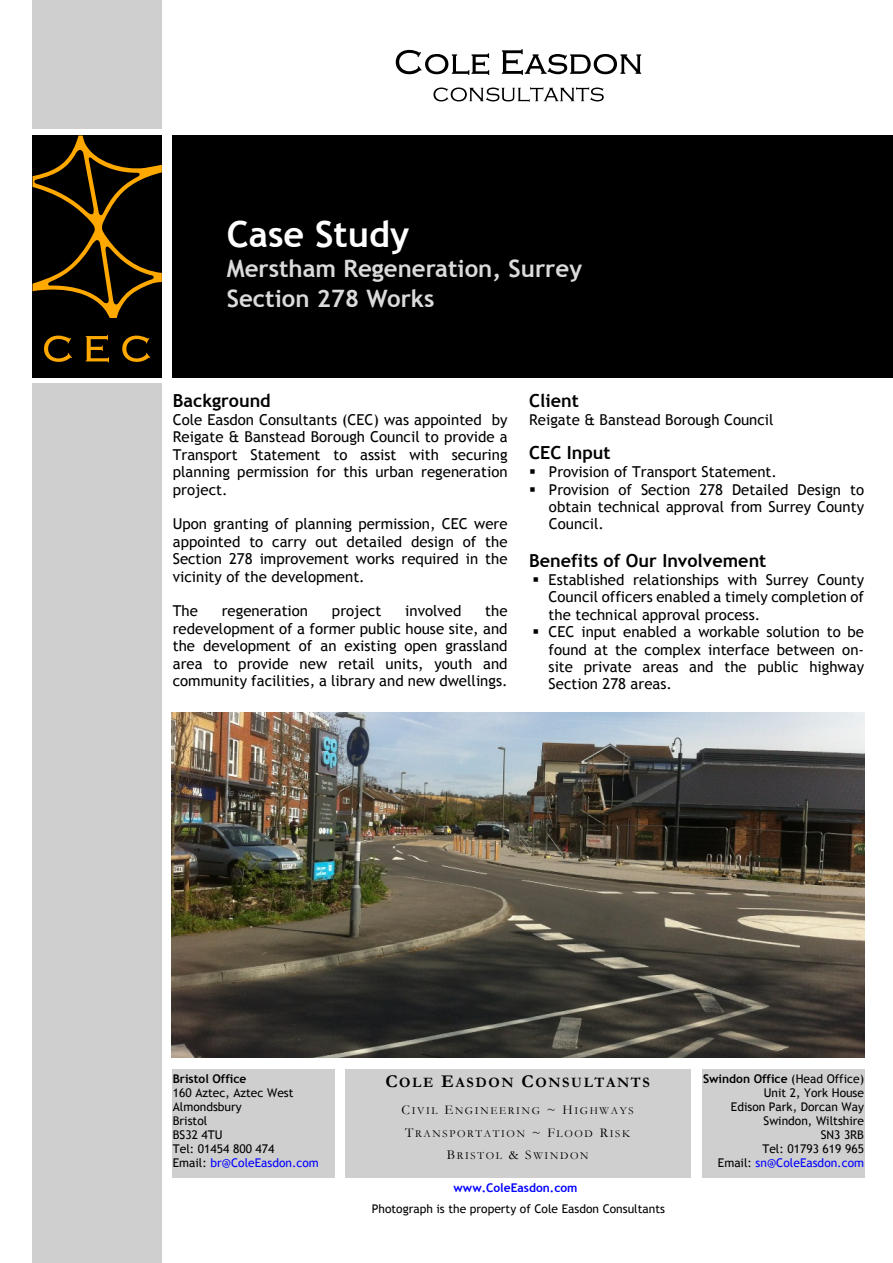
<style>
.page{position:relative;width:893px;height:1263px;background:#fff}
.page>*{position:absolute;margin:0;border:0;box-sizing:border-box;transform-origin:0 0}
.t1{font:700 36px "Trebuchet MS";color:#fff}
.t2{font:700 24px/30px "Trebuchet MS";color:#dbdbdb}
.t3{font:700 18px "Trebuchet MS";color:#000}
.t4{font:15px/17.4px "Trebuchet MS";color:#000;text-align:justify}
.t5{font:700 14.4px "Garamond";letter-spacing:.115em;color:#000}
.t6{font:12px/14px "Trebuchet MS";color:#000;text-align:right}
.t7{font:700 12px "Trebuchet MS";color:#00f}
.t8{font:700 12px "Trebuchet MS";color:#000}
.t9{font:10.8px/22.8px "Garamond";letter-spacing:.155em;color:#000;text-align:center}
.s1{color:#00f}
.s2{font-size:18px}
.s3{font-size:13.5px}
.s4{font-weight:700}
</style>
<div class="page">
<div style="left:33px;top:0;width:129px;height:1263px;background:#cfcfcf"></div>
<svg style="left:27px;top:130px;width:141px;height:253px"></svg>
<svg style="left:33px;top:136px;width:129px;height:184px;background:#261900"></svg>
<div style="left:32px;top:319px;width:129px;height:57px;background:#000"></div>
<svg style="left:44px;top:336px;width:28px;height:26px"></svg>
<svg style="left:86px;top:335px;width:23px;height:28px"></svg>
<svg style="left:122px;top:336px;width:28px;height:26px"></svg>
<div style="left:173px;top:136px;width:720px;height:242px;background:#000"></div>
<svg style="left:396px;top:50px;width:93px;height:25px"></svg>
<svg style="left:502px;top:49px;width:139px;height:26px"></svg>
<svg style="left:433px;top:87px;width:171px;height:15px"></svg>
<div style="left:702px;top:1069px;width:162px;height:108px;background:#cfcfcf"></div>
<div style="left:173px;top:1069px;width:162px;height:108px;background:#cfcfcf"></div>
<div style="left:346px;top:1069px;width:345px;height:108px;background:#cfcfcf"></div>
<img style="left:172px;top:712px;width:692px;height:346px">
<h1 class="t1" style="left:227px;top:220px;width:184px">Case Study</h1>
<h2 class="t2" style="left:227px;top:255px;width:357px">Merstham Regeneration, Surrey<br>Section 278 Works</h2>
<p class="t3" style="left:173px;top:394px;width:99px">Background</p>
<p class="t4" style="left:173px;top:412px;width:336px">Cole Easdon Consultants (CEC) was appointed by Reigate &amp; Banstead Borough Council to provide a Transport Statement to assist with securing planning permission for this urban regeneration project.</p>
<p class="t4" style="left:173px;top:517px;width:336px">Upon granting of planning permission, CEC were appointed to carry out detailed design of the Section 278 improvement works required in the vicinity of the development.</p>
<p class="t4" style="left:173px;top:604px;width:27px">The</p>
<p class="t4" style="left:222px;top:604px;width:88px">regeneration</p>
<p class="t4" style="left:332px;top:604px;width:51px">project</p>
<p class="t4" style="left:405px;top:604px;width:58px">involved</p>
<p class="t4" style="left:173px;top:604px;width:336px;text-indent:312px">the redevelopment of a former public house site, and the development of an existing open grassland area to provide new retail units, youth and community facilities, a library and new dwellings.</p>
<p class="t3" style="left:529px;top:394px;width:51px">Client</p>
<p class="t4" style="left:529px;top:412px;width:246px">Reigate &amp; Banstead Borough Council</p>
<p class="t3" style="left:529px;top:446px;width:83px">CEC Input</p>
<p class="t4" style="left:529px;top:464px;width:249px">▪ Provision of Transport Statement.</p>
<p class="t4" style="left:549px;top:482px;width:317px;text-indent:-20px">▪ Provision of Section 278 Detailed Design to obtain technical approval from Surrey County Council.</p>
<p class="t3" style="left:529px;top:554px;width:239px">Benefits of Our Involvement</p>
<p class="t4" style="left:549px;top:572px;width:317px;text-indent:-16px">▪ Established relationships with Surrey County Council officers enabled a timely completion of the technical approval process.</p>
<p class="t4" style="left:549px;top:624px;width:317px;text-indent:-16px">▪ CEC input enabled a workable solution to be found at the complex interface between on&shy;site private areas and the public highway Section 278 areas.</p>
<p class="t8" style="left:173px;top:1074px;width:75px">Bristol Office</p>
<p class="t6" style="left:173px;top:1087px;width:148px;text-align:left">160 Aztec, Aztec West<br>Almondsbury<br>Bristol<br>BS32 4TU<br>Tel: 01454 800 474<br>Email: <span class="s1">br@ColeEasdon.com</span></p>
<p class="t5" style="left:385px;top:1078px;width:266px"><span class="s2">C</span>OLE <span class="s2">E</span>ASDON <span class="s2">C</span>ONSULTANTS</p>
<p class="t9" style="left:401px;top:1100px;width:234px"><span class="s3">C</span>IVIL <span class="s3">E</span>NGINEERING <span class="s3">~ H</span>IGHWAYS<br><span class="s3">T</span>RANSPORTATION <span class="s3">~ F</span>LOOD <span class="s3">R</span>ISK<br><span class="s3">B</span>RISTOL <span class="s3">&amp; S</span>WINDON</p>
<p class="t7" style="left:453px;top:1183px;width:126px">www.ColeEasdon.com</p>
<p class="t6" style="left:372px;top:1203px;width:295px">Photograph is the property of Cole Easdon Consultants</p>
<p class="t6" style="left:703px;top:1073px;width:163px"><span class="s4">Swindon Office</span> (Head Office)<br>Unit 2, York House<br>Edison Park, Dorcan Way<br>Swindon, Wiltshire<br>SN3 3RB<br>Tel: 01793 619 965<br>Email: <span class="s1">sn@ColeEasdon.com</span></p>
</div>
